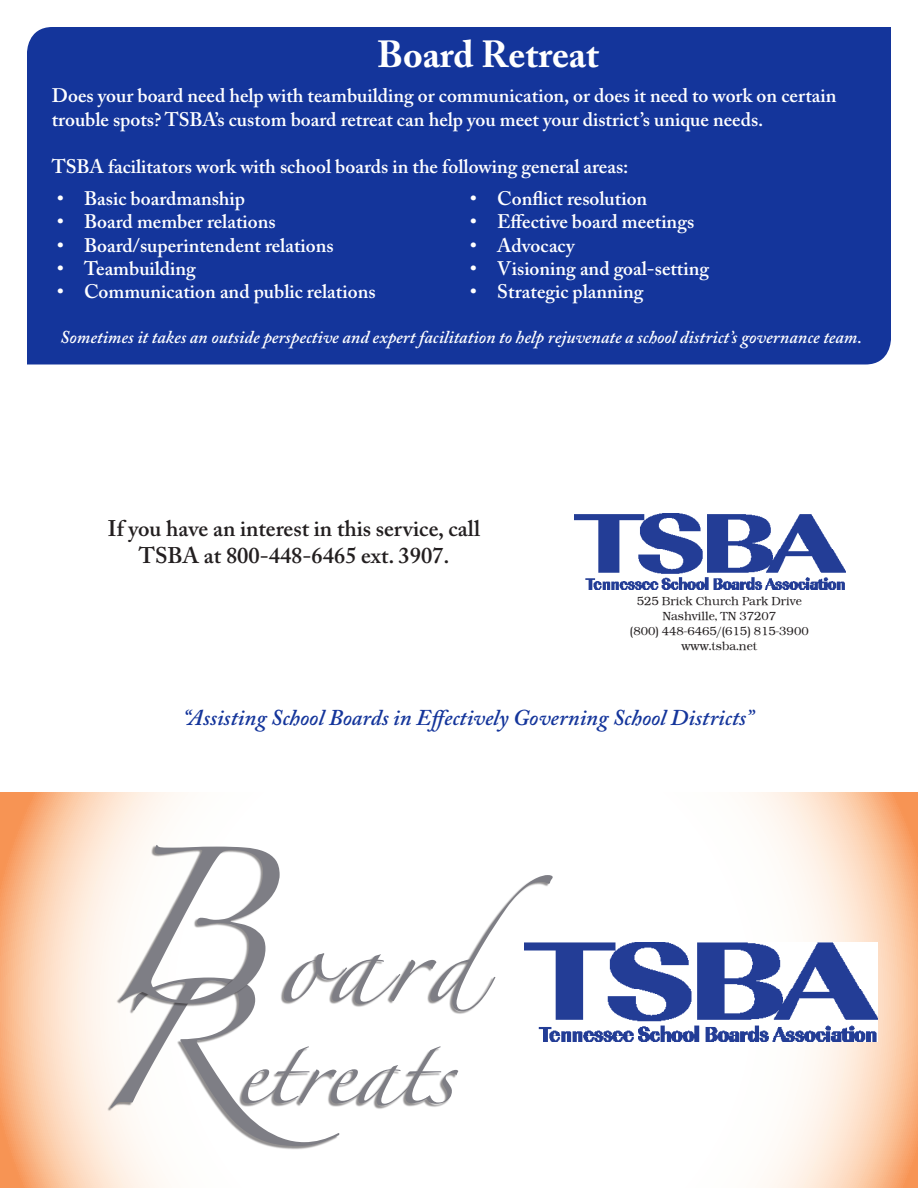
<style>
.page{position:relative;width:918px;height:1188px;background:#fff}
.page>*{position:absolute;margin:0;border:0;box-sizing:border-box;transform-origin:0 0}
.t1{font:74.1px "Zapfino";color:#7e7e85}
.t2{font:60.3px "Zapfino";color:#7e7e85}
.t3{font:700 37.5px "Adobe Caslon Pro";color:#fff}
.t4{font:600 22.5px/27px "Adobe Caslon Pro";color:#231f20;text-align:center}
.t5{font:italic 600 22.5px "Adobe Caslon Pro";color:#14359b}
.t6{font:600 19.5px/23.4px "Adobe Caslon Pro";color:#fff}
.t7{font:italic 600 18px "Adobe Caslon Pro";color:#fff}
.t8{font:12px "Bookman ITCTT Light";color:#231f20}
.s1{font-size:138.15px}
.s2{font-size:112.5px}
</style>
<div class="page">
<svg style="left:0;top:793px;width:918px;height:395px"></svg>
<img style="left:524px;top:942px;width:354px;height:99px">
<div style="left:27px;top:27px;width:864px;height:337px;background:#14359b"></div>
<img style="left:574px;top:513px;width:272px;height:76px">
<div style="left:107px;top:979px;width:351px;height:171px;background:#231f20;opacity:.5"></div>
<div style="left:116px;top:846px;width:435px;height:169px;background:#231f20;opacity:.5"></div>
<p class="t3" style="left:377px;top:32px;width:223px">Board Retreat</p>
<p class="t6" style="left:52px;top:84px;width:786px">Does your board need help with teambuilding or communication, or does it need to work on certain trouble spots? TSBA’s custom board retreat can help you meet your district’s unique needs.</p>
<p class="t6" style="left:52px;top:154px;width:578px">TSBA facilitators work with school boards in the following general areas:</p>
<p class="t6" style="left:57px;top:186px;width:190px">• Basic boardmanship</p>
<p class="t6" style="left:57px;top:210px;width:220px">• Board member relations</p>
<p class="t6" style="left:57px;top:233px;width:278px">• Board/superintendent relations</p>
<p class="t6" style="left:57px;top:257px;width:140px">• Teambuilding</p>
<p class="t6" style="left:57px;top:280px;width:320px">• Communication and public relations</p>
<p class="t6" style="left:470px;top:186px;width:179px">• Conflict resolution</p>
<p class="t6" style="left:470px;top:210px;width:225px">• Effective board meetings</p>
<p class="t6" style="left:470px;top:233px;width:106px">• Advocacy</p>
<p class="t6" style="left:470px;top:257px;width:240px">• Visioning and goal-setting</p>
<p class="t6" style="left:470px;top:280px;width:175px">• Strategic planning</p>
<p class="t7" style="left:60px;top:326px;width:803px">Sometimes it takes an outside perspective and expert facilitation to help rejuvenate a school district’s governance team.</p>
<p class="t4" style="left:108px;top:515px;width:373px">If you have an interest in this service, call<br>TSBA at 800-448-6465 ext. 3907.</p>
<p class="t8" style="left:637px;top:594px;width:166px">525 Brick Church Park Drive</p>
<p class="t8" style="left:662px;top:609px;width:115px">Nashville, TN 37207</p>
<p class="t8" style="left:630px;top:624px;width:180px">(800) 448-6465/(615) 815-3900</p>
<p class="t8" style="left:681px;top:639px;width:77px">www.tsba.net</p>
<p class="t5" style="left:183px;top:704px;width:572px">“Assisting School Boards in Effectively Governing School Districts”</p>
<p class="t1" style="left:97px;top:931px;width:457px"><span class="s1">B</span>oard</p>
<p class="t2" style="left:91px;top:1046px;width:365px"><span class="s2">R</span>etreats</p>
</div>
